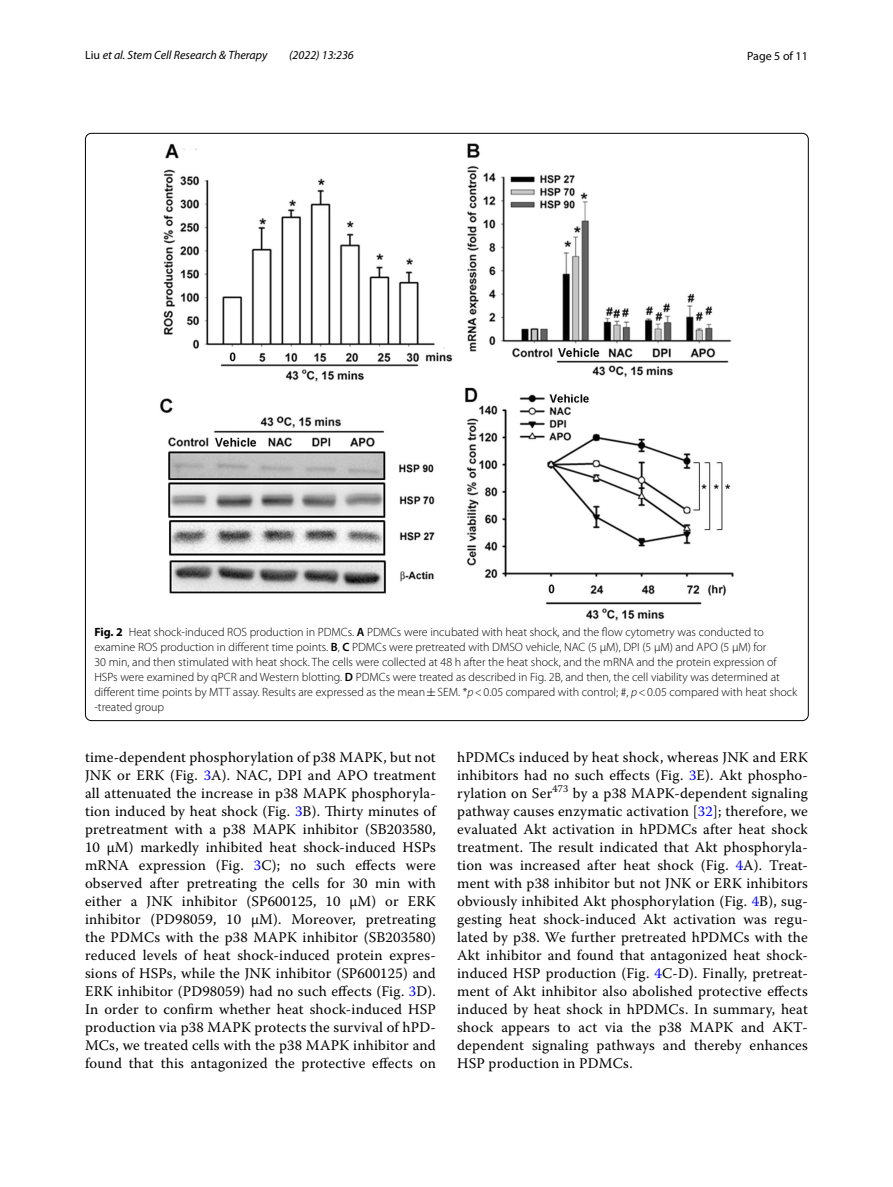
<style>
.page{position:relative;width:893px;height:1187px;background:#fff}
.page>*{position:absolute;margin:0;border:0;box-sizing:border-box;transform-origin:0 0}
.t1{font:14.7px/18px "Warnock Pro";letter-spacing:.015em;color:#000;text-align:justify}
.t2{font:300 12px/15px "Myriad Pro";color:#000}
.t3{font:italic 12px "Myriad Pro";color:#000}
.t4{font:12px "Myriad Pro";color:#000}
.s1{font-style:normal}
.s2{font-weight:700}
.s3{font-weight:600}
.s4{font-family:"MTSY";font-weight:400}
.s5{font-style:italic}
.s6{color:#00f}
</style>
<div class="page">
<img style="left:160px;top:143px;width:574px;height:477px">
<p class="t3" style="left:85px;top:48px;width:184px"><span class="s1">Liu</span> et al. Stem Cell Research &amp; Therapy</p>
<p class="t3" style="left:289px;top:48px;width:66px">(2022) 13:236</p>
<p class="t4" style="left:747px;top:48px;width:62px">Page 5 of 11</p>
<p class="t2" style="left:94px;top:624px;width:704px"><span class="s2">Fig. 2</span> Heat shock-induced ROS production in PDMCs. <span class="s3">A</span> PDMCs were incubated with heat shock, and the flow cytometry was conducted to examine ROS production in different time points. <span class="s3">B</span>, <span class="s3">C</span> PDMCs were pretreated with DMSO vehicle, NAC (5 µM), DPI (5 µM) and APO (5 µM) for<br>30 min, and then stimulated with heat shock. The cells were collected at 48 h after the heat shock, and the mRNA and the protein expression of HSPs were examined by qPCR and Western blotting. <span class="s3">D</span> PDMCs were treated as described in Fig. 2B, and then, the cell viability was determined at different time points by MTT assay. Results are expressed as the mean<span class="s4">±</span>SEM. *<span class="s5">p</span>&lt;0.05 compared with control; #, <span class="s5">p</span>&lt;0.05 compared with heat shock -treated group</p>
<p class="t1" style="left:85px;top:747px;width:352px">time-dependent phosphorylation of p38 MAPK, but not JNK or ERK (Fig. <span class="s6">3</span>A). NAC, DPI and APO treatment all attenuated the increase in p38 MAPK phosphoryla&shy;tion induced by heat shock (Fig. <span class="s6">3</span>B). Thirty minutes of pretreatment with a p38 MAPK inhibitor (SB203580, 10 µM) markedly inhibited heat shock-induced HSPs mRNA expression (Fig. <span class="s6">3</span>C); no such effects were observed after pretreating the cells for 30 min with either a JNK inhibitor (SP600125, 10 µM) or ERK inhibitor (PD98059, 10 µM). Moreover, pretreating the PDMCs with the p38 MAPK inhibitor (SB203580) reduced levels of heat shock-induced protein expres&shy;sions of HSPs, while the JNK inhibitor (SP600125) and ERK inhibitor (PD98059) had no such effects (Fig. <span class="s6">3</span>D).<br>In order to confirm whether heat shock-induced HSP production via p38 MAPK protects the survival of hPD-MCs, we treated cells with the p38 MAPK inhibitor and found that this antagonized the protective effects on</p>
<p class="t1" style="left:457px;top:747px;width:352px">hPDMCs induced by heat shock, whereas JNK and ERK inhibitors had no such effects (Fig. <span class="s6">3</span>E). Akt phospho&shy;rylation on Ser<sup>473</sup> by a p38 MAPK-dependent signaling pathway causes enzymatic activation [<span class="s6">32</span>]; therefore, we evaluated Akt activation in hPDMCs after heat shock treatment. The result indicated that Akt phosphoryla&shy;tion was increased after heat shock (Fig. <span class="s6">4</span>A). Treat&shy;ment with p38 inhibitor but not JNK or ERK inhibitors obviously inhibited Akt phosphorylation (Fig. <span class="s6">4</span>B), sug&shy;gesting heat shock-induced Akt activation was regu&shy;lated by p38. We further pretreated hPDMCs with the Akt inhibitor and found that antagonized heat shock&shy;induced HSP production (Fig. <span class="s6">4</span>C-D). Finally, pretreat&shy;ment of Akt inhibitor also abolished protective effects induced by heat shock in hPDMCs. In summary, heat shock appears to act via the p38 MAPK and AKT&shy;dependent signaling pathways and thereby enhances HSP production in PDMCs.</p>
</div>
